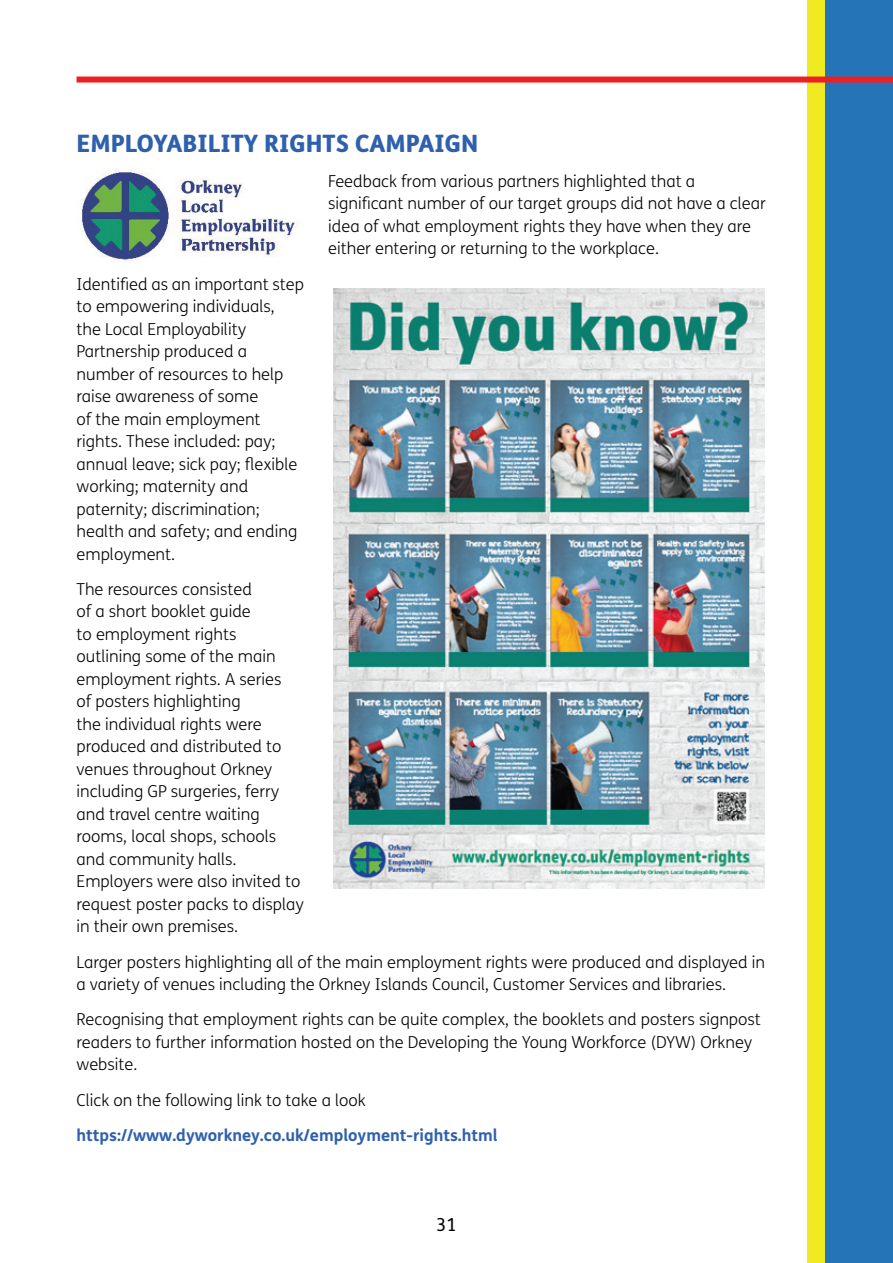
<style>
.page{position:relative;width:893px;height:1263px;background:#fff}
.page>*{position:absolute;margin:0;border:0;box-sizing:border-box;transform-origin:0 0}
.t1{font:800 24px "FS Me";color:#2f60ad}
.t2{font:18px "FS Me";color:#040503}
.t3{font:300 16.5px/22.5px "FS Me";color:#040503}
.t4{font:700 16.5px "FS Me";color:#2f60ad}
</style>
<div class="page">
<div style="left:825px;top:0;width:68px;height:1263px;background:#2574b7"></div>
<div style="left:808px;top:0;width:17px;height:1263px;background:#efea22"></div>
<div style="left:77px;top:77px;width:816px;height:6px;background:#ee1f23"></div>
<img style="left:81px;top:170px;width:217px;height:91px">
<img style="left:334px;top:288px;width:431px;height:600px">
<p class="t1" style="left:77px;top:124px;width:403px">EMPLOYABILITY RIGHTS CAMPAIGN</p>
<p class="t3" style="left:328px;top:169px;width:439px">Feedback from various partners highlighted that a significant number of our target groups did not have a clear idea of what employment rights they have when they are either entering or returning to the workplace.</p>
<p class="t3" style="left:77px;top:272px;width:229px">Identified as an important step to empowering individuals,<br>the Local Employability<br>Partnership produced a number of resources to help raise awareness of some<br>of the main employment rights. These included: pay; annual leave; sick pay; flexible working; maternity and paternity; discrimination; health and safety; and ending employment.</p>
<p class="t3" style="left:77px;top:577px;width:229px">The resources consisted<br>of a short booklet guide<br>to employment rights outlining some of the main employment rights. A series<br>of posters highlighting<br>the individual rights were produced and distributed to venues throughout Orkney including GP surgeries, ferry and travel centre waiting rooms, local shops, schools and community halls.<br>Employers were also invited to request poster packs to display in their own premises.</p>
<p class="t3" style="left:77px;top:950px;width:690px">Larger posters highlighting all of the main employment rights were produced and displayed in a variety of venues including the Orkney Islands Council, Customer Services and libraries.</p>
<p class="t3" style="left:77px;top:1008px;width:686px">Recognising that employment rights can be quite complex, the booklets and posters signpost readers to further information hosted on the Developing the Young Workforce (DYW) Orkney website.</p>
<p class="t3" style="left:77px;top:1088px;width:291px">Click on the following link to take a look</p>
<p class="t4" style="left:77px;top:1122px;width:423px">https://www.dyworkney.co.uk/employment-rights.html</p>
<p class="t2" style="left:436px;top:1213px;width:22px">31</p>
</div>
